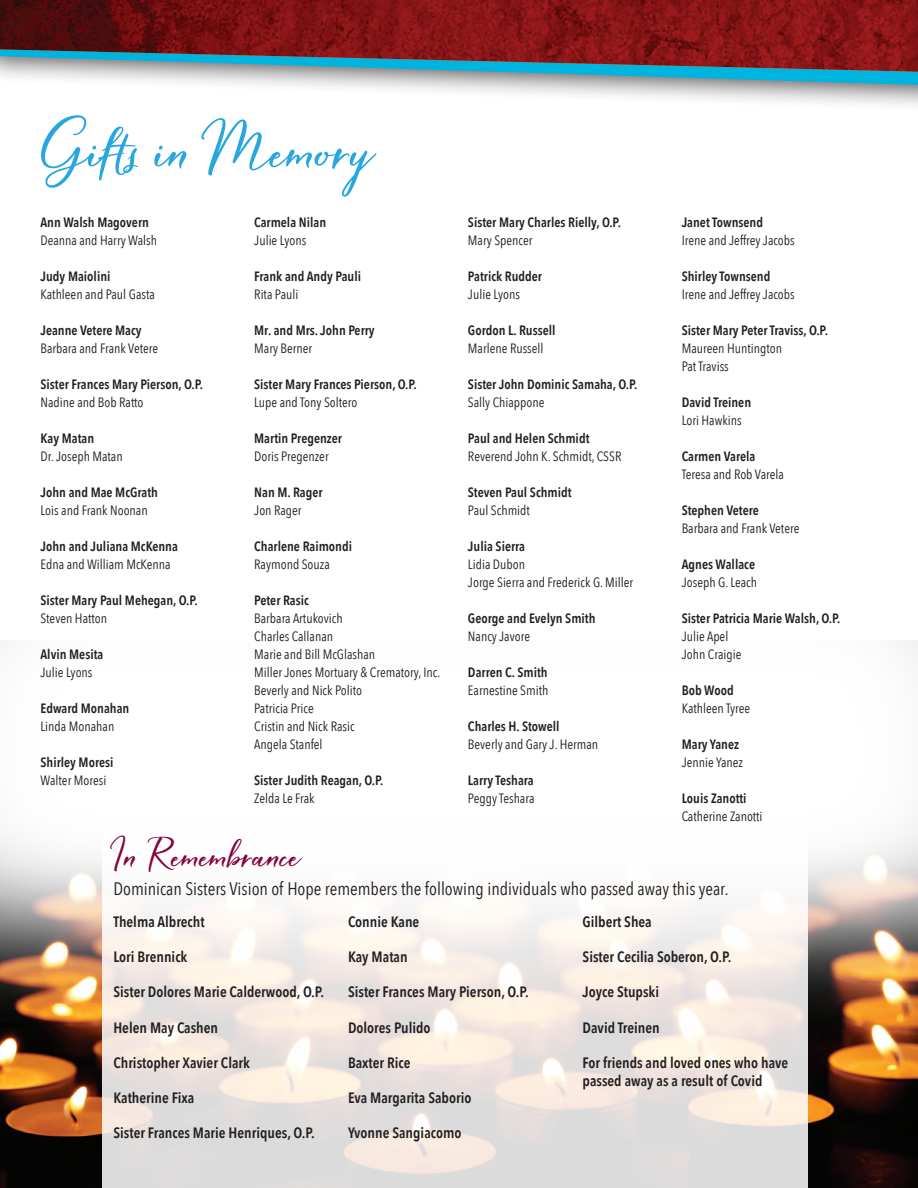
<style>
.page{position:relative;width:918px;height:1188px;background:#fff}
.page>*{position:absolute;margin:0;border:0;box-sizing:border-box;transform-origin:0 0}
.t1{font:72px "Hardwired Script Update";color:#28a7df}
.t2{font:45px "Hardwired Script Update";color:#83013f}
.t3{font:18px "Avenir Next Condensed";color:#231f20}
.t4{font:600 15px/18px "Avenir Next Condensed";color:#231f20}
.t5{font:13.5px/18px "Avenir Next Condensed";color:#231f20}
.t6{font:600 13.5px "Avenir Next Condensed";color:#231f20}
</style>
<div class="page">
<img style="left:0;top:640px;width:918px;height:548px">
<svg style="left:102px;top:813px;width:706px;height:375px"></svg>
<div style="left:0;top:14px;width:918px;height:127px;background:#231f20;opacity:.75"></div>
<svg style="left:0;top:72px;width:918px;height:13px"></svg>
<img style="left:0;top:0;width:918px;height:72px">
<h1 class="t1" style="left:40px;top:100px;width:336px">Gifts in Memory</h1>
<p class="t6" style="left:40px;top:211px;width:110px">Ann Walsh Magovern</p>
<p class="t5" style="left:40px;top:231px;width:118px">Deanna and Harry Walsh</p>
<p class="t6" style="left:40px;top:265px;width:72px">Judy Maiolini</p>
<p class="t5" style="left:40px;top:285px;width:116px">Kathleen and Paul Gasta</p>
<p class="t6" style="left:40px;top:319px;width:103px">Jeanne Vetere Macy</p>
<p class="t5" style="left:40px;top:339px;width:119px">Barbara and Frank Vetere</p>
<p class="t6" style="left:40px;top:373px;width:164px">Sister Frances Mary Pierson, O.P.</p>
<p class="t5" style="left:40px;top:393px;width:105px">Nadine and Bob Ratto</p>
<p class="t6" style="left:40px;top:427px;width:55px">Kay Matan</p>
<p class="t5" style="left:40px;top:447px;width:84px">Dr. Joseph Matan</p>
<p class="t6" style="left:40px;top:481px;width:119px">John and Mae McGrath</p>
<p class="t5" style="left:40px;top:501px;width:109px">Lois and Frank Noonan</p>
<p class="t6" style="left:40px;top:535px;width:139px">John and Juliana McKenna</p>
<p class="t5" style="left:40px;top:555px;width:132px">Edna and William McKenna</p>
<p class="t6" style="left:40px;top:589px;width:159px">Sister Mary Paul Mehegan, O.P.</p>
<p class="t5" style="left:40px;top:609px;width:68px">Steven Hatton</p>
<p class="t6" style="left:40px;top:643px;width:64px">Alvin Mesita</p>
<p class="t5" style="left:40px;top:663px;width:54px">Julie Lyons</p>
<p class="t6" style="left:40px;top:697px;width:90px">Edward Monahan</p>
<p class="t5" style="left:40px;top:717px;width:75px">Linda Monahan</p>
<p class="t6" style="left:40px;top:751px;width:75px">Shirley Moresi</p>
<p class="t5" style="left:40px;top:771px;width:67px">Walter Moresi</p>
<p class="t6" style="left:254px;top:211px;width:73px">Carmela Nilan</p>
<p class="t5" style="left:254px;top:231px;width:54px">Julie Lyons</p>
<p class="t6" style="left:254px;top:265px;width:108px">Frank and Andy Pauli</p>
<p class="t5" style="left:254px;top:285px;width:46px">Rita Pauli</p>
<p class="t6" style="left:254px;top:319px;width:122px">Mr. and Mrs. John Perry</p>
<p class="t5" style="left:254px;top:339px;width:60px">Mary Berner</p>
<p class="t6" style="left:254px;top:373px;width:164px">Sister Mary Frances Pierson, O.P.</p>
<p class="t5" style="left:254px;top:393px;width:105px">Lupe and Tony Soltero</p>
<p class="t6" style="left:254px;top:427px;width:89px">Martin Pregenzer</p>
<p class="t5" style="left:254px;top:447px;width:76px">Doris Pregenzer</p>
<p class="t6" style="left:254px;top:481px;width:70px">Nan M. Rager</p>
<p class="t5" style="left:254px;top:501px;width:49px">Jon Rager</p>
<p class="t6" style="left:254px;top:535px;width:99px">Charlene Raimondi</p>
<p class="t5" style="left:254px;top:555px;width:77px">Raymond Souza</p>
<p class="t6" style="left:254px;top:589px;width:56px">Peter Rasic</p>
<p class="t5" style="left:254px;top:609px;width:188px">Barbara Artukovich<br>Charles Callanan<br>Marie and Bill McGlashan<br>Miller Jones Mortuary &amp; Crematory, Inc.<br>Beverly and Nick Polito<br>Patricia Price<br>Cristin and Nick Rasic<br>Angela Stanfel</p>
<p class="t6" style="left:254px;top:769px;width:131px">Sister Judith Reagan, O.P.</p>
<p class="t5" style="left:254px;top:789px;width:62px">Zelda Le Frak</p>
<p class="t6" style="left:468px;top:211px;width:155px">Sister Mary Charles Rielly, O.P.</p>
<p class="t5" style="left:468px;top:231px;width:66px">Mary Spencer</p>
<p class="t6" style="left:468px;top:265px;width:76px">Patrick Rudder</p>
<p class="t5" style="left:468px;top:285px;width:54px">Julie Lyons</p>
<p class="t6" style="left:468px;top:319px;width:89px">Gordon L. Russell</p>
<p class="t5" style="left:468px;top:339px;width:77px">Marlene Russell</p>
<p class="t6" style="left:468px;top:373px;width:171px">Sister John Dominic Samaha, O.P.</p>
<p class="t5" style="left:468px;top:393px;width:78px">Sally Chiappone</p>
<p class="t6" style="left:468px;top:427px;width:123px">Paul and Helen Schmidt</p>
<p class="t5" style="left:468px;top:447px;width:155px">Reverend John K. Schmidt, CSSR</p>
<p class="t6" style="left:468px;top:481px;width:105px">Steven Paul Schmidt</p>
<p class="t5" style="left:468px;top:501px;width:63px">Paul Schmidt</p>
<p class="t6" style="left:468px;top:535px;width:59px">Julia Sierra</p>
<p class="t5" style="left:468px;top:555px;width:167px">Lidia Dubon<br>Jorge Sierra and Frederick G. Miller</p>
<p class="t6" style="left:468px;top:607px;width:129px">George and Evelyn Smith</p>
<p class="t5" style="left:468px;top:627px;width:64px">Nancy Javore</p>
<p class="t6" style="left:468px;top:661px;width:81px">Darren C. Smith</p>
<p class="t5" style="left:468px;top:681px;width:82px">Earnestine Smith</p>
<p class="t6" style="left:468px;top:715px;width:93px">Charles H. Stowell</p>
<p class="t5" style="left:468px;top:735px;width:132px">Beverly and Gary J. Herman</p>
<p class="t6" style="left:468px;top:769px;width:67px">Larry Teshara</p>
<p class="t5" style="left:468px;top:789px;width:68px">Peggy Teshara</p>
<p class="t6" style="left:682px;top:211px;width:83px">Janet Townsend</p>
<p class="t5" style="left:682px;top:231px;width:115px">Irene and Jeffrey Jacobs</p>
<p class="t6" style="left:682px;top:265px;width:90px">Shirley Townsend</p>
<p class="t5" style="left:682px;top:285px;width:115px">Irene and Jeffrey Jacobs</p>
<p class="t6" style="left:682px;top:319px;width:148px">Sister Mary Peter Traviss, O.P.</p>
<p class="t5" style="left:682px;top:339px;width:102px">Maureen Huntington<br>Pat Traviss</p>
<p class="t6" style="left:682px;top:391px;width:71px">David Treinen</p>
<p class="t5" style="left:682px;top:411px;width:62px">Lori Hawkins</p>
<p class="t6" style="left:682px;top:445px;width:75px">Carmen Varela</p>
<p class="t5" style="left:682px;top:465px;width:104px">Teresa and Rob Varela</p>
<p class="t6" style="left:682px;top:499px;width:79px">Stephen Vetere</p>
<p class="t5" style="left:682px;top:519px;width:119px">Barbara and Frank Vetere</p>
<p class="t6" style="left:682px;top:553px;width:75px">Agnes Wallace</p>
<p class="t5" style="left:682px;top:573px;width:77px">Joseph G. Leach</p>
<p class="t6" style="left:682px;top:607px;width:160px">Sister Patricia Marie Walsh, O.P.</p>
<p class="t5" style="left:682px;top:627px;width:61px">Julie Apel<br>John Craigie</p>
<p class="t6" style="left:682px;top:679px;width:54px">Bob Wood</p>
<p class="t5" style="left:682px;top:699px;width:70px">Kathleen Tyree</p>
<p class="t6" style="left:682px;top:733px;width:59px">Mary Yanez</p>
<p class="t5" style="left:682px;top:753px;width:63px">Jennie Yanez</p>
<p class="t6" style="left:682px;top:787px;width:66px">Louis Zanotti</p>
<p class="t5" style="left:682px;top:807px;width:82px">Catherine Zanotti</p>
<h2 class="t2" style="left:113px;top:824px;width:190px">In Remembrance</h2>
<h3 class="t3" style="left:113px;top:874px;width:617px">Dominican Sisters Vision of Hope remembers the following individuals who passed away this year.</h3>
<p class="t4" style="left:113px;top:912px;width:93px">Thelma Albrecht</p>
<p class="t4" style="left:113px;top:947px;width:76px">Lori Brennick</p>
<p class="t4" style="left:113px;top:983px;width:212px">Sister Dolores Marie Calderwood, O.P.</p>
<p class="t4" style="left:113px;top:1018px;width:106px">Helen May Cashen</p>
<p class="t4" style="left:113px;top:1053px;width:138px">Christopher Xavier Clark</p>
<p class="t4" style="left:113px;top:1088px;width:82px">Katherine Fixa</p>
<p class="t4" style="left:113px;top:1124px;width:203px">Sister Frances Marie Henriques, O.P.</p>
<p class="t4" style="left:583px;top:912px;width:71px">Gilbert Shea</p>
<p class="t4" style="left:583px;top:947px;width:150px">Sister Cecilia Soberon, O.P.</p>
<p class="t4" style="left:583px;top:983px;width:78px">Joyce Stupski</p>
<p class="t4" style="left:583px;top:1018px;width:79px">David Treinen</p>
<p class="t4" style="left:583px;top:1053px;width:207px">For friends and loved ones who have passed away as a result of Covid</p>
<p class="t4" style="left:348px;top:912px;width:73px">Connie Kane</p>
<p class="t4" style="left:348px;top:947px;width:61px">Kay Matan</p>
<p class="t4" style="left:348px;top:983px;width:182px">Sister Frances Mary Pierson, O.P.</p>
<p class="t4" style="left:348px;top:1018px;width:84px">Dolores Pulido</p>
<p class="t4" style="left:348px;top:1053px;width:64px">Baxter Rice</p>
<p class="t4" style="left:348px;top:1088px;width:125px">Eva Margarita Saborio</p>
<p class="t4" style="left:348px;top:1124px;width:115px">Yvonne Sangiacomo</p>
</div>
